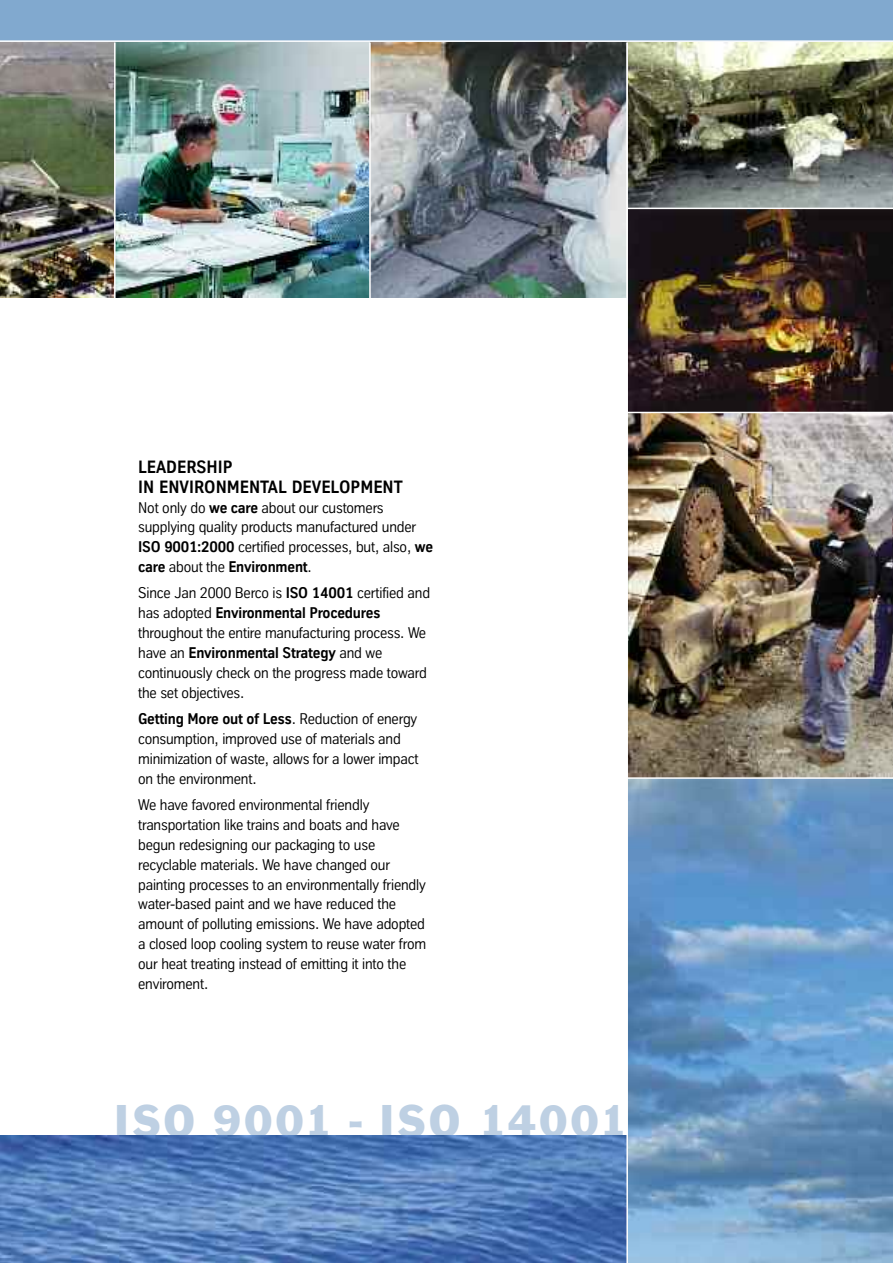
<style>
.page{position:relative;width:893px;height:1263px;background:#fff}
.page>*{position:absolute;margin:0;border:0;box-sizing:border-box;transform-origin:0 0}
.t1{font:48px "Franklin Got T";letter-spacing:.06em;color:#bed0e3}
.t2{font:700 17.25px/19.8px "TK Type";color:#000}
.t3{font:15px/20px "TK Type";letter-spacing:-.01em;color:#000}
.s1{font-weight:700}
</style>
<div class="page">
<img style="left:371px;top:43px;width:255px;height:255px">
<img style="left:628px;top:413px;width:265px;height:850px">
<img style="left:116px;top:43px;width:253px;height:255px">
<div style="left:0;top:0;width:893px;height:41px;background:#81a9cf"></div>
<img style="left:0;top:43px;width:114px;height:255px">
<hr style="left:0;top:40px;width:893px;height:2px;background:#fff">
<img style="left:0;top:1135px;width:626px;height:128px">
<img style="left:628px;top:209px;width:265px;height:203px">
<img style="left:628px;top:43px;width:265px;height:165px">
<hr style="left:627px;top:777px;width:266px;height:2px;background:#fff">
<p class="t2" style="left:138px;top:457px;width:266px">LEADERSHIP<br>IN ENVIRONMENTAL DEVELOPMENT</p>
<p class="t3" style="left:138px;top:497px;width:296px">Not only do <span class="s1">we care</span> about our customers supplying quality products manufactured under <span class="s1">ISO 9001:2000</span> certified processes, but, also, <span class="s1">we care</span> about the <span class="s1">Environment</span>.</p>
<p class="t3" style="left:138px;top:583px;width:293px">Since Jan 2000 Berco is <span class="s1">ISO 14001</span> certified and has adopted <span class="s1">Environmental Procedures </span>throughout the entire manufacturing process. We have an <span class="s1">Environmental Strategy</span> and we continuously check on the progress made toward the set objectives.</p>
<p class="t3" style="left:138px;top:709px;width:282px"><span class="s1">Getting More out of Less</span>. Reduction of energy consumption, improved use of materials and minimization of waste, allows for a lower impact on the environment.</p>
<p class="t3" style="left:138px;top:795px;width:289px">We have favored environmental friendly transportation like trains and boats and have begun redesigning our packaging to use recyclable materials. We have changed our painting processes to an environmentally friendly water-based paint and we have reduced the amount of polluting emissions. We have adopted a closed loop cooling system to reuse water from our heat treating instead of emitting it into the enviroment.</p>
<h1 class="t1" style="left:114px;top:1093px;width:514px">ISO 9001 - ISO 14001</h1>
</div>
